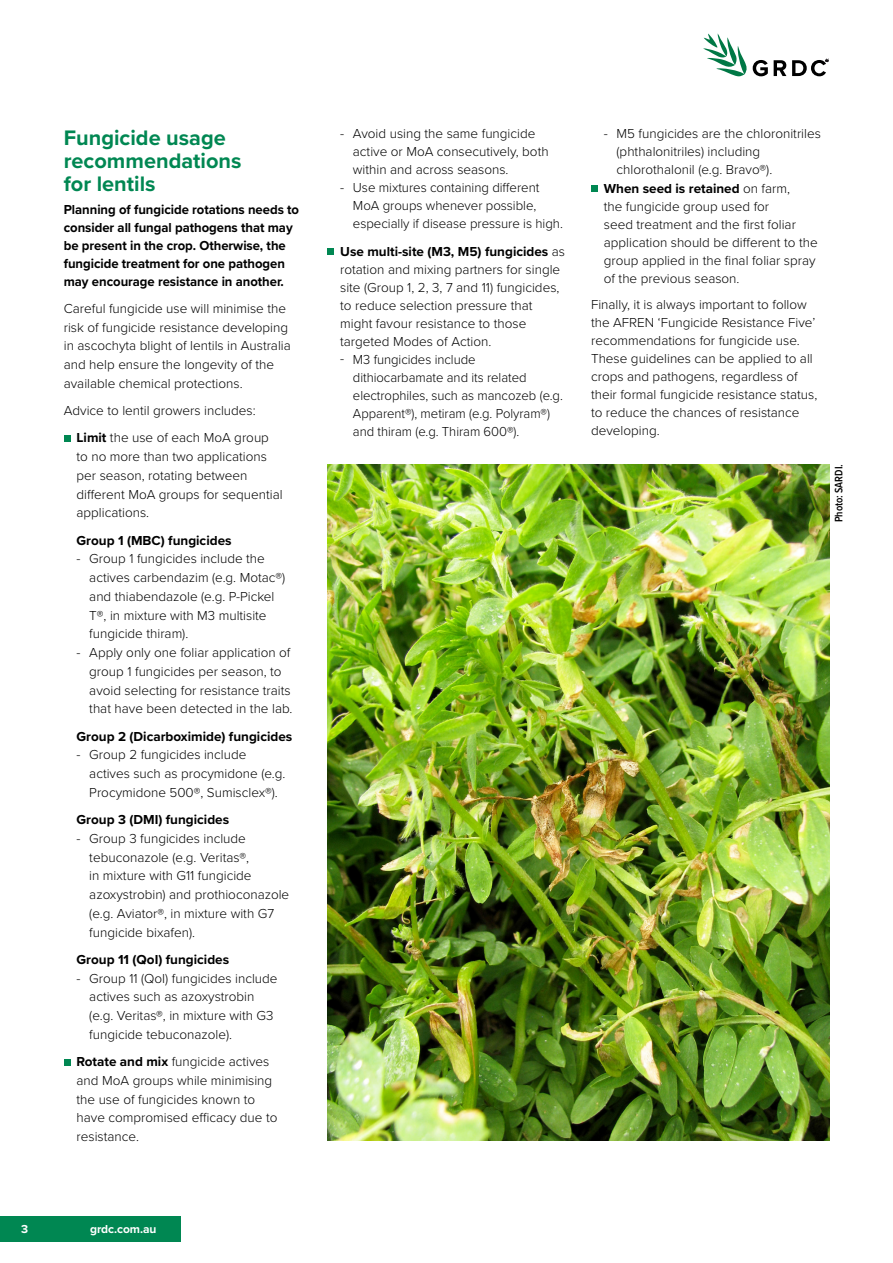
<style>
.page{position:relative;width:893px;height:1263px;background:#fff}
.page>*{position:absolute;margin:0;border:0;box-sizing:border-box;transform-origin:0 0}
.t1{font:700 21.75px/23.2px "Proxima Nova";color:#008752}
.t2{font:300 13.5px/18.8px "Proxima Nova";color:#000}
.t3{font:700 13.5px/18px "Proxima Nova";letter-spacing:-.005em;color:#000}
.t4{font:700 12px "Proxima Nova";letter-spacing:-.005em;color:#fff}
.t5{font:600 11.25px "Proxima Nova Cond";letter-spacing:-.005em;color:#000}
.s1{font-weight:700}
.s2{font-weight:300}
</style>
<div class="page">
<div style="left:0;top:1216px;width:181px;height:26px;background:#008752"></div>
<svg style="left:703px;top:33px;width:44px;height:44px"></svg>
<svg style="left:753px;top:60px;width:15px;height:16px"></svg>
<svg style="left:774px;top:60px;width:12px;height:16px"></svg>
<svg style="left:792px;top:60px;width:36px;height:16px"></svg>
<div style="left:64px;top:435px;width:7px;height:7px;background:#008752"></div>
<div style="left:64px;top:1058px;width:7px;height:7px;background:#008752"></div>
<div style="left:327px;top:248px;width:7px;height:7px;background:#008752"></div>
<div style="left:591px;top:185px;width:7px;height:7px;background:#008752"></div>
<img style="left:327px;top:464px;width:502px;height:676px">
<h1 class="t1" style="left:64px;top:125px;width:179px">Fungicide usage recommendations for lentils</h1>
<p class="t3" style="left:64px;top:200px;width:237px">Planning of fungicide rotations needs to consider all fungal pathogens that may be present in the crop. Otherwise, the fungicide treatment for one pathogen may encourage resistance in another.</p>
<p class="t2" style="left:64px;top:298px;width:229px">Careful fungicide use will minimise the risk of fungicide resistance developing in ascochyta blight of lentils in Australia and help ensure the longevity of the available chemical protections.</p>
<p class="t2" style="left:77px;top:396px;width:194px;line-height:27.3px;text-indent:-13px">Advice to lentil growers includes:<br><span class="s1">Limit</span> the use of each MoA group</p>
<p class="t2" style="left:77px;top:446px;width:208px">to no more than two applications per season, rotating between different MoA groups for sequential applications.</p>
<p class="t3" style="left:77px;top:531px;width:157px">Group 1 (MBC) fungicides</p>
<p class="t2" style="left:89px;top:549px;width:197px;text-indent:-13px">- Group 1 fungicides include the actives carbendazim (e.g. Motac®) and thiabendazole (e.g. P-Pickel<br>T®, in mixture with M3 multisite fungicide thiram).</p>
<p class="t2" style="left:89px;top:642px;width:205px;text-indent:-13px">- Apply only one foliar application of group 1 fungicides per season, to avoid selecting for resistance traits that have been detected in the lab.</p>
<p class="t3" style="left:77px;top:727px;width:217px">Group 2 (Dicarboximide) fungicides</p>
<p class="t2" style="left:89px;top:745px;width:198px;text-indent:-13px">- Group 2 fungicides include actives such as procymidone (e.g.<br>Procymidone 500®, Sumisclex®).</p>
<p class="t3" style="left:77px;top:810px;width:154px">Group 3 (DMI) fungicides</p>
<p class="t2" style="left:89px;top:828px;width:201px;text-indent:-13px">- Group 3 fungicides include tebuconazole (e.g. Veritas®,<br>in mixture with G11 fungicide azoxystrobin) and prothioconazole (e.g. Aviator®, in mixture with G7 fungicide bixafen).</p>
<p class="t3" style="left:77px;top:950px;width:154px">Group 11 (QoI) fungicides</p>
<p class="t2" style="left:89px;top:968px;width:190px;text-indent:-13px">- Group 11 (QoI) fungicides include actives such as azoxystrobin (e.g. Veritas®, in mixture with G3 fungicide tebuconazole).</p>
<p class="t2" style="left:77px;top:1051px;width:202px"><span class="s1">Rotate and mix</span> fungicide actives and MoA groups while minimising the use of fungicides known to have compromised efficacy due to resistance.</p>
<p class="t4" style="left:21px;top:1220px;width:9px">3</p>
<p class="t4" style="left:90px;top:1220px;width:68px">grdc.com.au</p>
<p class="t2" style="left:353px;top:124px;width:197px;line-height:18px;text-indent:-13px">- Avoid using the same fungicide active or MoA consecutively, both within and across seasons.</p>
<p class="t2" style="left:353px;top:178px;width:211px;line-height:18px;text-indent:-13px">- Use mixtures containing different<br>MoA groups whenever possible, especially if disease pressure is high.</p>
<p class="t2" style="left:340px;top:241px;width:226px;line-height:18px"><span class="s1">Use multi-site (M3, M5) fungicides</span> as rotation and mixing partners for single site (Group 1, 2, 3, 7 and 11) fungicides, to reduce selection pressure that might favour resistance to those targeted Modes of Action.</p>
<p class="t2" style="left:353px;top:349px;width:211px;line-height:18px;text-indent:-13px">- M3 fungicides include dithiocarbamate and its related electrophiles, such as mancozeb (e.g.<br>Apparent®), metiram (e.g. Polyram®) and thiram (e.g. Thiram 600®).</p>
<p class="t2" style="left:604px;top:124px;width:219px">- M5 fungicides are the chloronitriles</p>
<p class="t2" style="left:617px;top:142px;width:145px">(phthalonitriles) including</p>
<p class="t2" style="left:617px;top:160px;width:157px">chlorothalonil (e.g. Bravo®).</p>
<p class="t3" style="left:604px;top:179px;width:188px">When seed is retained <span class="s2">on farm,</span></p>
<p class="t2" style="left:604px;top:196px;width:167px">the fungicide group used for</p>
<p class="t2" style="left:604px;top:214px;width:194px">seed treatment and the first foliar</p>
<p class="t2" style="left:604px;top:232px;width:215px">application should be different to the</p>
<p class="t2" style="left:604px;top:250px;width:213px">group applied in the final foliar spray</p>
<p class="t2" style="left:604px;top:268px;width:137px">of the previous season.</p>
<p class="t2" style="left:591px;top:295px;width:228px;line-height:18px">Finally, it is always important to follow the AFREN ‘Fungicide Resistance Five’ recommendations for fungicide use.<br>These guidelines can be applied to all crops and pathogens, regardless of their formal fungicide resistance status, to reduce the chances of resistance developing.</p>
<p class="t5" style="left:830px;top:522px;width:60px;rotate:-90deg">Photo: SARDI.</p>
</div>
